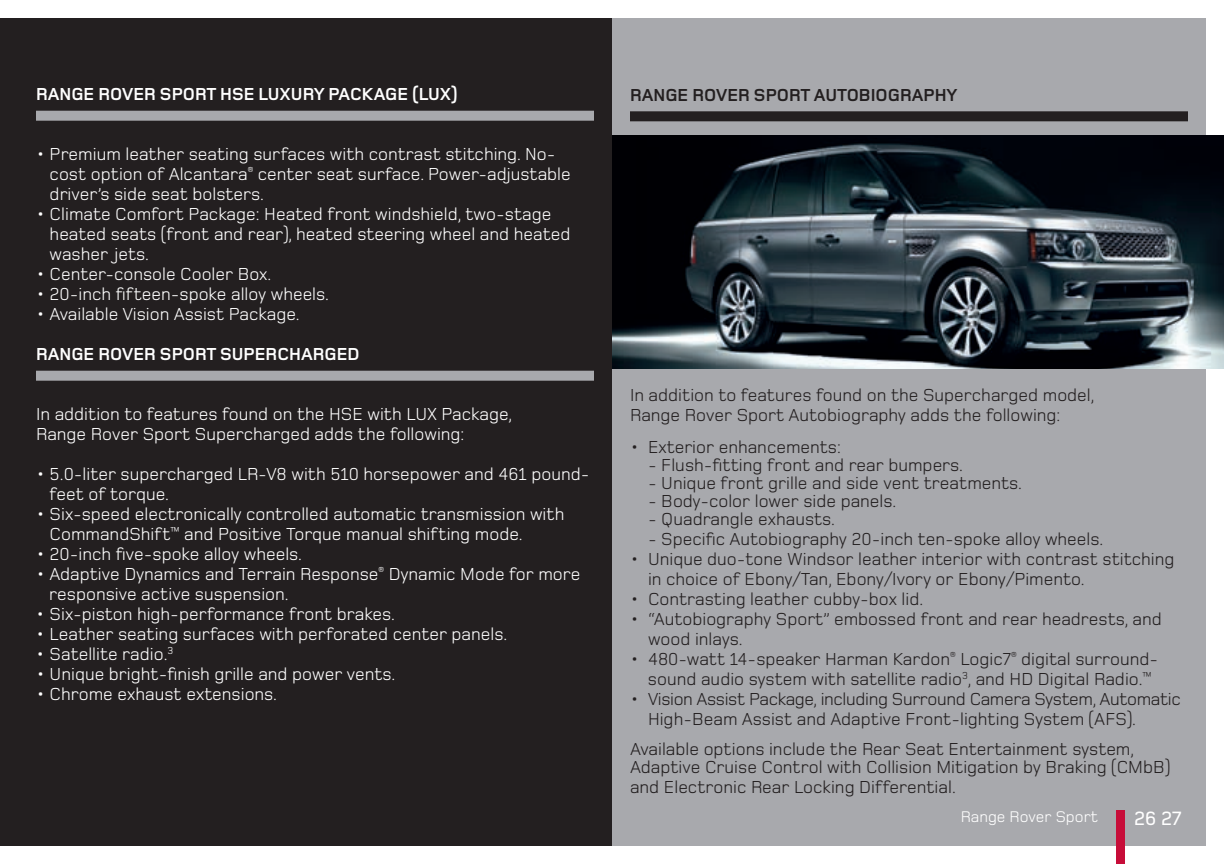
<style>
.page{position:relative;width:1224px;height:864px;background:#fff}
.page>*{position:absolute;margin:0;border:0;box-sizing:border-box;transform-origin:0 0}
.t1{font:500 20px "Foundry Monoline";color:#fff}
.t2{font:18px/20px "Foundry Monoline";color:#fff}
.t3{font:18px/20px "Foundry Monoline";color:#231f20}
.t4{font:18px/20px "Foundry Monoline";letter-spacing:-.02em;color:#231f20}
.t5{font:700 18px "Foundry Monoline";color:#fff}
.t6{font:700 18px "Foundry Monoline";color:#231f20}
.t7{font:16px "Foundry Monoline";color:#fff}
</style>
<div class="page">
<div style="left:0;top:18px;width:612px;height:828px;background:#231f20"></div>
<div style="left:612px;top:18px;width:594px;height:828px;background:#a8a9ad"></div>
<div style="left:36px;top:111px;width:558px;height:10px;background:#a8a9ad"></div>
<div style="left:36px;top:371px;width:558px;height:10px;background:#a8a9ad"></div>
<div style="left:630px;top:111px;width:558px;height:10px;background:#231f20"></div>
<img style="left:612px;top:135px;width:612px;height:234px">
<div style="left:1116px;top:810px;width:9px;height:54px;background:#c70d39"></div>
<p class="t5" style="left:36px;top:84px;width:87px">RANGE ROVER</p>
<p class="t5" style="left:160px;top:84px;width:180px">SPORT HSE LUXURY PAC</p>
<p class="t5" style="left:362px;top:84px;width:98px">KAGE (LUX)</p>
<p class="t2" style="left:50px;top:144px;width:523px;text-indent:-14px">• Premium leather seating surfaces with contrast stitching. No&shy;cost option of Alcantara<sup>®</sup> center seat surface. Power-adjustable driver’s side seat bolsters.</p>
<p class="t2" style="left:50px;top:204px;width:522px;text-indent:-14px">• Climate Comfort Package: Heated front windshield, two-stage heated seats (front and rear), heated steering wheel and heated washer jets.</p>
<p class="t2" style="left:36px;top:264px;width:237px">• Center-console Cooler Box.</p>
<p class="t2" style="left:36px;top:284px;width:294px">• 20-inch fifteen-spoke alloy wheels.</p>
<p class="t2" style="left:36px;top:304px;width:265px">• Available Vision Assist Package.</p>
<p class="t5" style="left:36px;top:344px;width:87px">RANGE ROVER</p>
<p class="t5" style="left:160px;top:344px;width:108px">SPORT SUPERCHAR</p>
<p class="t5" style="left:325px;top:344px;width:24px">GED</p>
<p class="t2" style="left:36px;top:404px;width:478px">In addition to features found on the HSE with LUX Package,<br>Range Rover Sport Supercharged adds the following:</p>
<p class="t2" style="left:50px;top:464px;width:541px;text-indent:-14px">• 5.0-liter supercharged LR-V8 with 510 horsepower and 461 pound&shy;feet of torque.</p>
<p class="t2" style="left:50px;top:504px;width:516px;text-indent:-14px">• Six-speed electronically controlled automatic transmission with<br>CommandShift<sup>™</sup> and Positive Torque manual shifting mode.</p>
<p class="t2" style="left:36px;top:544px;width:268px">• 20-inch five-spoke alloy wheels.</p>
<p class="t2" style="left:49px;top:564px;width:533px;text-indent:-13px">• Adaptive Dynamics and Terrain Response<sup>®</sup> Dynamic Mode for more responsive active suspension.</p>
<p class="t2" style="left:36px;top:604px;width:361px">• Six-piston high-performance front brakes.</p>
<p class="t2" style="left:36px;top:624px;width:473px">• Leather seating surfaces with perforated center panels.</p>
<p class="t2" style="left:36px;top:644px;width:139px">• Satellite radio.<sup>3</sup></p>
<p class="t2" style="left:36px;top:664px;width:361px">• Unique bright-finish grille and power vents.</p>
<p class="t2" style="left:36px;top:684px;width:243px">• Chrome exhaust extensions.</p>
<p class="t6" style="left:630px;top:85px;width:87px">RANGE ROVER</p>
<p class="t6" style="left:754px;top:85px;width:205px">SPORT AUTOBIOGRAPHY</p>
<p class="t3" style="left:630px;top:385px;width:466px">In addition to features found on the Supercharged model,<br>Range Rover Sport Autobiography adds the following:</p>
<p class="t3" style="left:630px;top:437px;width:212px">• Exterior enhancements:</p>
<p class="t3" style="left:648px;top:455px;width:317px">- Flush-fitting front and rear bumpers.</p>
<p class="t3" style="left:648px;top:473px;width:376px">- Unique front grille and side vent treatments.</p>
<p class="t3" style="left:648px;top:491px;width:250px">- Body-color lower side panels.</p>
<p class="t3" style="left:648px;top:509px;width:188px">- Quadrangle exhausts.</p>
<p class="t3" style="left:648px;top:529px;width:457px">- Specific Autobiography 20-inch ten-spoke alloy wheels.</p>
<p class="t3" style="left:648px;top:549px;width:528px;text-indent:-18px">• Unique duo-tone Windsor leather interior with contrast stitching in choice of Ebony/Tan, Ebony/Ivory or Ebony/Pimento.</p>
<p class="t3" style="left:630px;top:589px;width:295px">• Contrasting leather cubby-box lid.</p>
<p class="t3" style="left:648px;top:609px;width:515px;text-indent:-18px">• “Autobiography Sport” embossed front and rear headrests, and wood inlays.</p>
<p class="t3" style="left:648px;top:649px;width:512px;text-indent:-18px">• 480-watt 14-speaker Harman Kardon<sup>®</sup> Logic7<sup>®</sup> digital surround&shy;sound audio system with satellite radio<sup>3</sup>, and HD Digital Radio.<sup>™</sup></p>
<p class="t4" style="left:648px;top:689px;width:534px;text-indent:-18px">• Vision Assist Package, including Surround Camera System, Automatic<br>High-Beam Assist and Adaptive Front-lighting System (AFS).</p>
<p class="t3" style="left:630px;top:740px;width:542px;line-height:18px">Available options include the Rear Seat Entertainment system,<br>Adaptive Cruise Control with Collision Mitigation by Braking (CMbB)</p>
<p class="t3" style="left:630px;top:777px;width:327px">and Electronic Rear Locking Differential.</p>
<p class="t7" style="left:961px;top:808px;width:139px">Range Rover Sport</p>
<p class="t1" style="left:1134px;top:808px;width:49px">26 27</p>
</div>
